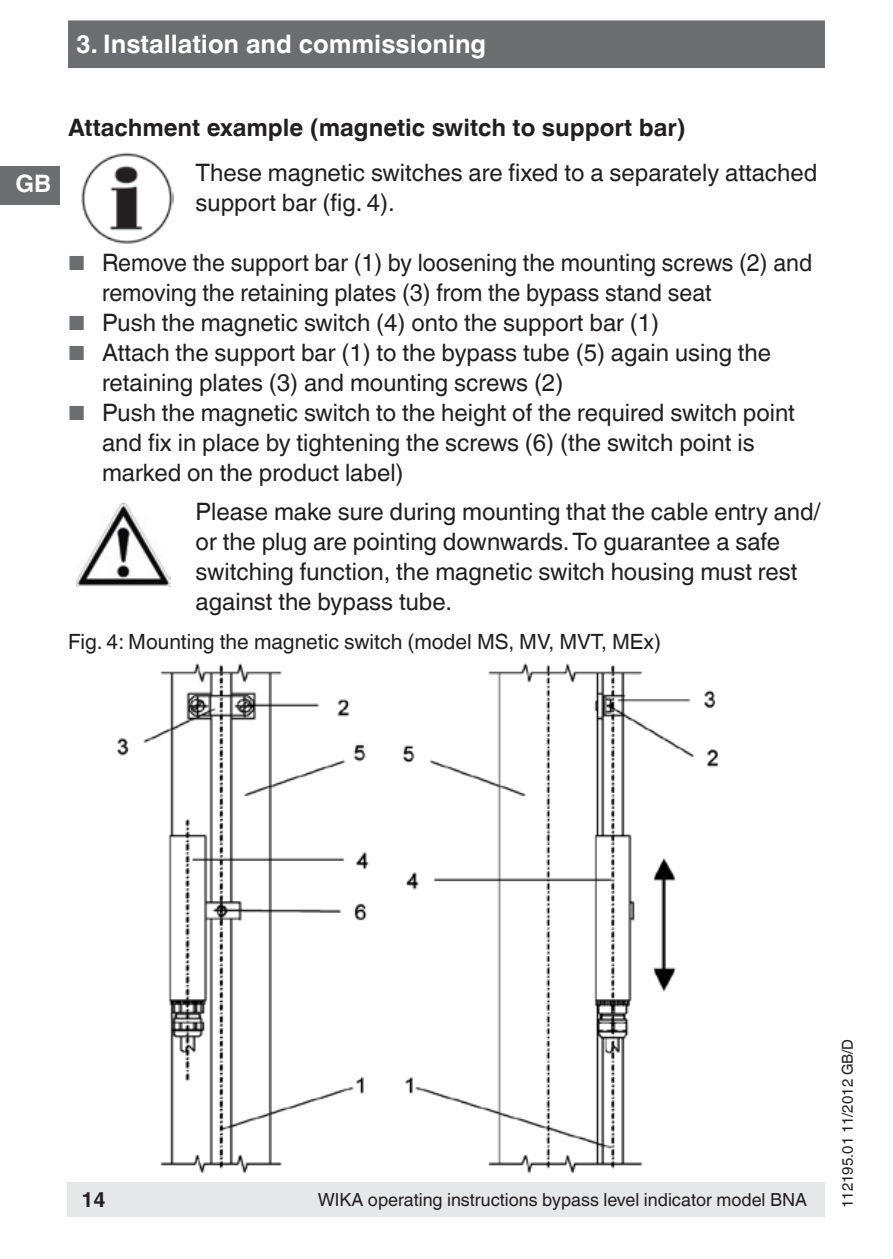
<style>
.page{position:relative;width:893px;height:1259px;background:#fff}
.page>*{position:absolute;margin:0;border:0;box-sizing:border-box;transform-origin:0 0}
.t1{font:700 25.5px "Helvetica World";color:#fff}
.t2{font:24px/30px "Helvetica World";color:#231f20}
.t3{font:700 24px "Helvetica World";color:#231f20}
.t4{font:700 24px "Helvetica World";color:#fff}
.t5{font:21px "Helvetica World";color:#231f20}
.t6{font:700 21px "Helvetica World";color:#231f20}
.t7{font:18px "Helvetica World";color:#231f20}
.t8{font:15px "Helvetica World";color:#231f20}
.s1{font-size:20.4px;color:#6c6d70}
</style>
<div class="page">
<div style="left:0;top:166px;width:60px;height:38px;background:#6c6d70"></div>
<div style="left:68px;top:20px;width:757px;height:48px;background:#6c6d70;border:3px solid #6c6d70"></div>
<div style="left:67px;top:1182px;width:758px;height:34px;background:#e6e7e9"></div>
<img style="left:81px;top:152px;width:93px;height:92px">
<img style="left:77px;top:503px;width:93px;height:83px">
<img style="left:117px;top:663px;width:602px;height:511px">
<p class="t1" style="left:76px;top:30px;width:412px">3. Installation and commissioning</p>
<p class="t4" style="left:15px;top:169px;width:37px">GB</p>
<p class="t3" style="left:68px;top:114px;width:619px">Attachment example (magnetic switch to support bar)</p>
<p class="t2" style="left:196px;top:158px;width:623px">These magnetic switches are fixed to a separately attached support bar (fig. 4).</p>
<p class="t2" style="left:102px;top:248px;width:712px;text-indent:-34px"><span class="s1">■</span> Remove the support bar (1) by loosening the mounting screws (2) and removing the retaining plates (3) from the bypass stand seat</p>
<p class="t2" style="left:68px;top:308px;width:593px"><span class="s1">■</span> Push the magnetic switch (4) onto the support bar (1)</p>
<p class="t2" style="left:102px;top:338px;width:671px;text-indent:-34px"><span class="s1">■</span> Attach the support bar (1) to the bypass tube (5) again using the retaining plates (3) and mounting screws (2)</p>
<p class="t2" style="left:102px;top:398px;width:694px;text-indent:-34px"><span class="s1">■</span> Push the magnetic switch to the height of the required switch point and fix in place by tightening the screws (6) (the switch point is marked on the product label)</p>
<p class="t2" style="left:196px;top:497px;width:626px">Please make sure during mounting that the cable entry and/ or the plug are pointing downwards. To guarantee a safe switching function, the magnetic switch housing must rest against the bypass tube.</p>
<p class="t5" style="left:68px;top:629px;width:595px">Fig. 4: Mounting the magnetic switch (model MS, MV, MVT, MEx)</p>
<p class="t6" style="left:81px;top:1187px;width:26px">14</p>
<p class="t7" style="left:318px;top:1189px;width:491px">WIKA operating instructions bypass level indicator model BNA</p>
<p class="t8" style="left:839px;top:1208px;width:171px;rotate:-90deg">112195.01 11/2012 GB/D</p>
</div>
